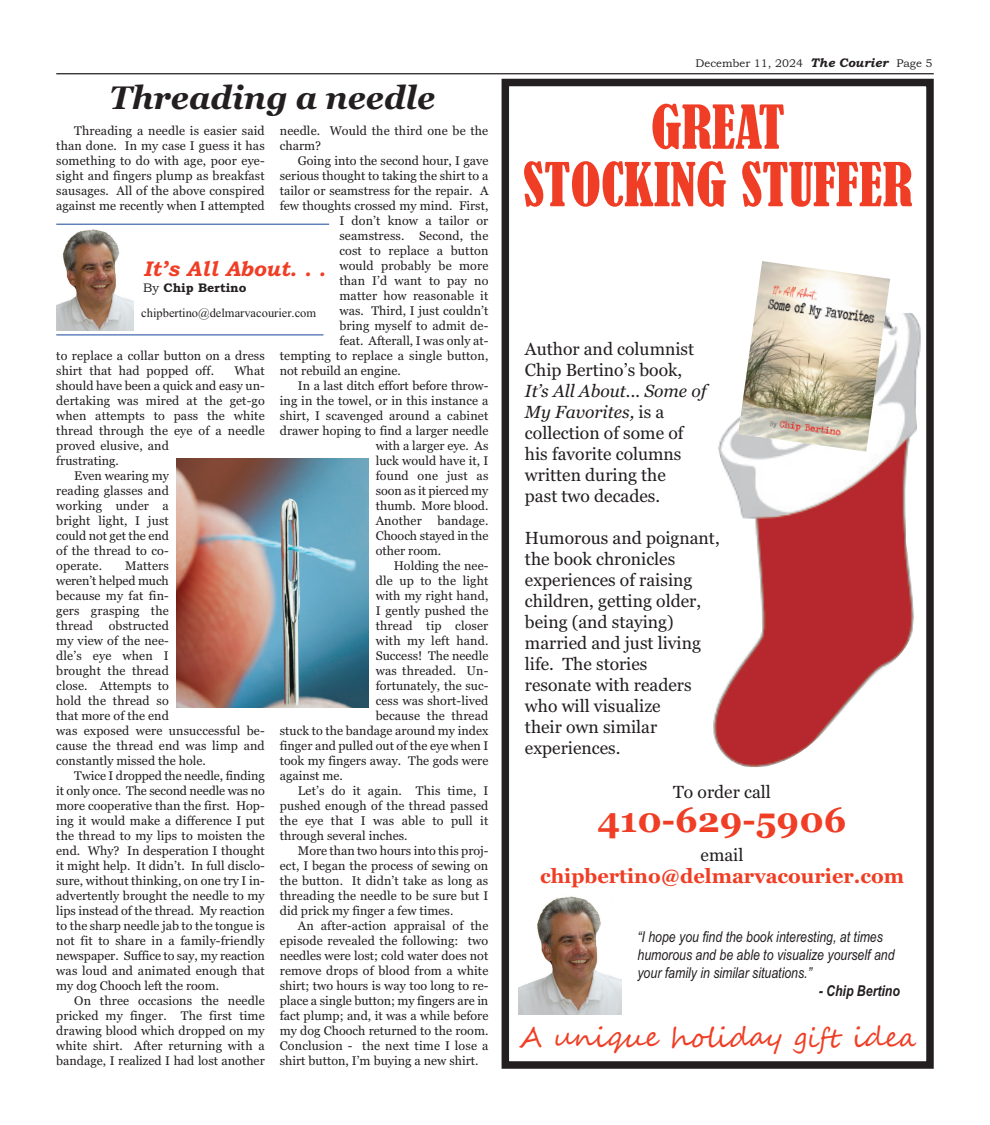
<style>
.page{position:relative;width:990px;height:1125px;background:#fff}
.page>*{position:absolute;margin:0;border:0;box-sizing:border-box;transform-origin:0 0}
.t1{font:condensed 56.25px/57.5px "Bernard";color:#ef3e25;text-align:center}
.t2{font:700 35px "Georgia";color:#ef3e25}
.t3{font:italic 700 32.5px "Georgia";color:#231f20}
.t4{font:27.5px "Segoe Script";color:#ef3e25}
.t5{font:italic 700 21.25px "Bookman Old Style";color:#ef3e25}
.t6{font:700 20px "Georgia";color:#ef3e25}
.t7{font:17.5px/21px "Georgia";color:#231f20}
.t8{font:italic 15px/18px "Arial Narrow";color:#231f20}
.t9{font:italic 700 15px "Arial Narrow";color:#231f20}
.t10{font:12.5px/15px "Georgia";letter-spacing:.01em;color:#231f20;text-align:justify}
.t11{font:12.5px "Times New Roman";color:#231f20}
.t12{font:12.5px "Georgia";letter-spacing:-.01em;color:#231f20}
.t13{font:700 12.5px "Bookman Old Style";color:#231f20}
.t14{font:11.25px "Bookman Old Style";color:#231f20}
.s1{font-weight:400}
.s2{font-weight:700;font-style:italic;font-size:12.5px}
.s3{font-style:italic}
</style>
<div class="page">
<hr style="left:56px;top:73px;width:878px;height:1px;background:#231f20">
<img style="left:56px;top:229px;width:77px;height:102px">
<hr style="left:56px;top:224px;width:273px;height:1px;background:#18469d">
<hr style="left:56px;top:335px;width:267px;height:1px;background:#18469d">
<img style="left:176px;top:458px;width:192px;height:250px">
<div style="left:502px;top:79px;width:432px;height:990px;border:8px solid #231f20"></div>
<img style="left:518px;top:896px;width:104px;height:119px">
<img style="left:713px;top:313px;width:208px;height:454px">
<img style="left:738px;top:261px;width:152px;height:191px">
<h3 class="t3" style="left:109px;top:84px;width:327px">Threading a needle</h3>
<p class="t10" style="left:56px;top:125px;width:210px;text-indent:18px">Threading a needle is easier said than done. In my case I guess it has something to do with age, poor eye&shy;sight and fingers plump as breakfast sausages. All of the above conspired against me recently when I attempted</p>
<p class="t10" style="left:280px;top:125px;width:210px">needle. Would the third one be the charm?</p>
<p class="t10" style="left:298px;top:155px;width:192px">Going into the second hour, I gave</p>
<p class="t10" style="left:280px;top:170px;width:210px">serious thought to taking the shirt to a</p>
<p class="t10" style="left:280px;top:185px;width:210px">tailor or seamstress for the repair. A</p>
<p class="t10" style="left:280px;top:200px;width:210px">few thoughts crossed my mind. First,</p>
<p class="t10" style="left:339px;top:215px;width:150px">I don’t know a tailor or</p>
<p class="t10" style="left:339px;top:230px;width:150px">seamstress. Second, the</p>
<p class="t10" style="left:339px;top:245px;width:150px">cost to replace a button</p>
<p class="t10" style="left:339px;top:260px;width:150px">would probably be more</p>
<p class="t10" style="left:339px;top:275px;width:150px">than I’d want to pay no</p>
<p class="t10" style="left:339px;top:290px;width:150px">matter how reasonable it</p>
<p class="t10" style="left:339px;top:305px;width:150px">was. Third, I just couldn’t</p>
<p class="t10" style="left:339px;top:320px;width:150px">bring myself to admit de-</p>
<p class="t10" style="left:339px;top:335px;width:150px">feat. Afterall, I was only at-</p>
<p class="t10" style="left:280px;top:350px;width:210px">tempting to replace a single button,</p>
<p class="t10" style="left:280px;top:365px;width:123px">not rebuild an engine.</p>
<p class="t10" style="left:298px;top:380px;width:192px">In a last ditch effort before throw-</p>
<p class="t10" style="left:280px;top:395px;width:210px">ing in the towel, or in this instance a</p>
<p class="t10" style="left:280px;top:410px;width:210px">shirt, I scavenged around a cabinet</p>
<p class="t10" style="left:280px;top:425px;width:210px">drawer hoping to find a larger needle</p>
<p class="t10" style="left:376px;top:440px;width:114px">with a larger eye. As</p>
<p class="t10" style="left:376px;top:455px;width:114px">luck would have it, I</p>
<p class="t10" style="left:376px;top:470px;width:114px">found one just as</p>
<p class="t12" style="left:376px;top:486px;width:114px">soon as it pierced my</p>
<p class="t10" style="left:376px;top:500px;width:114px">thumb. More blood.</p>
<p class="t10" style="left:376px;top:515px;width:48px">Another</p>
<h3 class="t5" style="left:143px;top:256px;width:184px">It’s All About. . .</h3>
<p class="t13" style="left:143px;top:280px;width:105px"><span class="s1">By</span> Chip Bertino</p>
<p class="t11" style="left:141px;top:306px;width:177px">chipbertino@delmarvacourier.com</p>
<p class="t10" style="left:56px;top:350px;width:210px">to replace a collar button on a dress shirt that had popped off.</p>
<p class="t10" style="left:234px;top:365px;width:32px">What</p>
<p class="t10" style="left:56px;top:380px;width:210px">should have been a quick and easy un-</p>
<p class="t10" style="left:56px;top:395px;width:210px">dertaking was mired at the get-go</p>
<p class="t10" style="left:56px;top:410px;width:210px">when attempts to pass the white</p>
<p class="t10" style="left:56px;top:425px;width:210px">thread through the eye of a needle</p>
<p class="t10" style="left:56px;top:440px;width:114px">proved elusive, and</p>
<p class="t10" style="left:56px;top:455px;width:64px">frustrating.</p>
<p class="t10" style="left:74px;top:470px;width:96px">Even wearing my</p>
<p class="t10" style="left:56px;top:485px;width:114px">reading glasses and</p>
<p class="t10" style="left:56px;top:500px;width:114px">working under a</p>
<p class="t10" style="left:56px;top:515px;width:114px">bright light, I just</p>
<p class="t10" style="left:56px;top:530px;width:114px">could not get the end</p>
<p class="t10" style="left:56px;top:545px;width:114px">of the thread to co-</p>
<p class="t10" style="left:56px;top:560px;width:47px">operate.</p>
<p class="t10" style="left:376px;top:515px;width:114px;text-indent:62px">bandage.<br>Chooch stayed in the other room.</p>
<p class="t10" style="left:394px;top:560px;width:96px">Holding the nee-</p>
<p class="t10" style="left:376px;top:575px;width:114px">dle up to the light</p>
<p class="t10" style="left:376px;top:590px;width:114px">with my right hand,</p>
<p class="t10" style="left:376px;top:605px;width:114px">I gently pushed the</p>
<p class="t10" style="left:376px;top:620px;width:114px">thread tip closer</p>
<p class="t10" style="left:376px;top:635px;width:114px">with my left hand.</p>
<p class="t10" style="left:376px;top:650px;width:114px">Success! The needle</p>
<p class="t10" style="left:376px;top:665px;width:114px">was threaded. Un-</p>
<p class="t10" style="left:376px;top:680px;width:114px">fortunately, the suc-</p>
<p class="t10" style="left:376px;top:695px;width:114px">cess was short-lived</p>
<p class="t10" style="left:376px;top:710px;width:114px">because the thread</p>
<p class="t10" style="left:280px;top:725px;width:210px">stuck to the bandage around my index</p>
<p class="t10" style="left:280px;top:740px;width:210px">finger and pulled out of the eye when I</p>
<p class="t10" style="left:280px;top:755px;width:210px">took my fingers away. The gods were</p>
<p class="t10" style="left:280px;top:770px;width:65px">against me.</p>
<p class="t10" style="left:298px;top:785px;width:192px">Let’s do it again. This time, I</p>
<p class="t10" style="left:280px;top:800px;width:210px">pushed enough of the thread passed</p>
<p class="t10" style="left:280px;top:815px;width:210px">the eye that I was able to pull it</p>
<p class="t10" style="left:280px;top:830px;width:129px">through several inches.</p>
<p class="t10" style="left:298px;top:845px;width:192px">More than two hours into this proj-</p>
<p class="t10" style="left:280px;top:860px;width:210px">ect, I began the process of sewing on</p>
<p class="t10" style="left:280px;top:875px;width:210px">the button. It didn’t take as long as</p>
<p class="t10" style="left:280px;top:890px;width:210px">threading the needle to be sure but I</p>
<p class="t10" style="left:280px;top:905px;width:175px">did prick my finger a few times.</p>
<p class="t10" style="left:298px;top:920px;width:192px">An after-action appraisal of the</p>
<p class="t10" style="left:280px;top:935px;width:210px">episode revealed the following: two</p>
<p class="t10" style="left:280px;top:950px;width:210px">needles were lost; cold water does not</p>
<p class="t10" style="left:280px;top:965px;width:210px">remove drops of blood from a white</p>
<p class="t10" style="left:280px;top:980px;width:210px">shirt; two hours is way too long to re-</p>
<p class="t10" style="left:280px;top:995px;width:210px">place a single button; my fingers are in</p>
<p class="t10" style="left:280px;top:1010px;width:210px">fact plump; and, it was a while before</p>
<p class="t10" style="left:280px;top:1025px;width:210px">my dog Chooch returned to the room.</p>
<p class="t10" style="left:280px;top:1040px;width:210px">Conclusion - the next time I lose a</p>
<p class="t10" style="left:280px;top:1055px;width:200px">shirt button, I’m buying a new shirt.</p>
<p class="t10" style="left:56px;top:560px;width:114px;text-indent:69px">Matters weren’t helped much because my fat fin&shy;gers grasping the thread</p>
<p class="t10" style="left:56px;top:620px;width:210px;text-align:left;text-indent:53px">obstructed<br>my view of the nee-<br>dle’s eye when I<br>brought the thread<br>close. Attempts to<br>hold the thread so<br>that more of the end<br>was exposed were unsuccessful be&shy;cause the thread end was limp and constantly missed the hole.</p>
<p class="t10" style="left:56px;top:770px;width:210px;text-indent:18px">Twice I dropped the needle, finding it only once. The second needle was no more cooperative than the first. Hop&shy;ing it would make a difference I put the thread to my lips to moisten the end. Why? In desperation I thought it might help. It didn’t. In full disclo&shy;sure, without thinking, on one try I in&shy;advertently brought the needle to my lips instead of the thread. My reaction to the sharp needle jab to the tongue is not fit to share in a family-friendly newspaper. Suffice to say, my reaction was loud and animated enough that my dog Chooch left the room.</p>
<p class="t10" style="left:56px;top:995px;width:210px;text-indent:18px">On three occasions the needle pricked my finger. The first time drawing blood which dropped on my white shirt. After returning with a bandage, I realized I had lost another</p>
<p class="t14" style="left:695px;top:56px;width:239px">December 11, 2024 <span class="s2">The Courier</span> Page 5</p>
<h1 class="t1" style="left:523px;top:101px;width:391px">GREAT<br>STOCKING STUFFER</h1>
<h3 class="t7" style="left:525px;top:340px;width:171px">Author and columnist<br>Chip Bertino’s book,</h3>
<h3 class="t7" style="left:525px;top:382px;width:183px"><span class="s3">It’s All About... Some of<br>My Favorites,</span> is a collection of some of his favorite columns written during the<br>past two decades.</h3>
<h3 class="t7" style="left:525px;top:529px;width:196px">Humorous and poignant, the book chronicles experiences of raising children, getting older, being (and staying) married and just living life. The stories<br>resonate with readers who will visualize<br>their own similar experiences.</h3>
<h3 class="t7" style="left:673px;top:782px;width:99px">To order call</h3>
<h2 class="t2" style="left:597px;top:799px;width:251px">410-629-5906</h2>
<h3 class="t7" style="left:701px;top:845px;width:44px">email</h3>
<h3 class="t6" style="left:540px;top:865px;width:366px">chipbertino@delmarvacourier.com</h3>
<p class="t8" style="left:638px;top:929px;width:259px">“I hope you find the book interesting, at times humorous and be able to visualize yourself and your family in similar situations.”</p>
<p class="t9" style="left:819px;top:982px;width:83px">- Chip Bertino</p>
<h3 class="t4" style="left:519px;top:1022px;width:398px">A unique holiday gift idea</h3>
</div>
